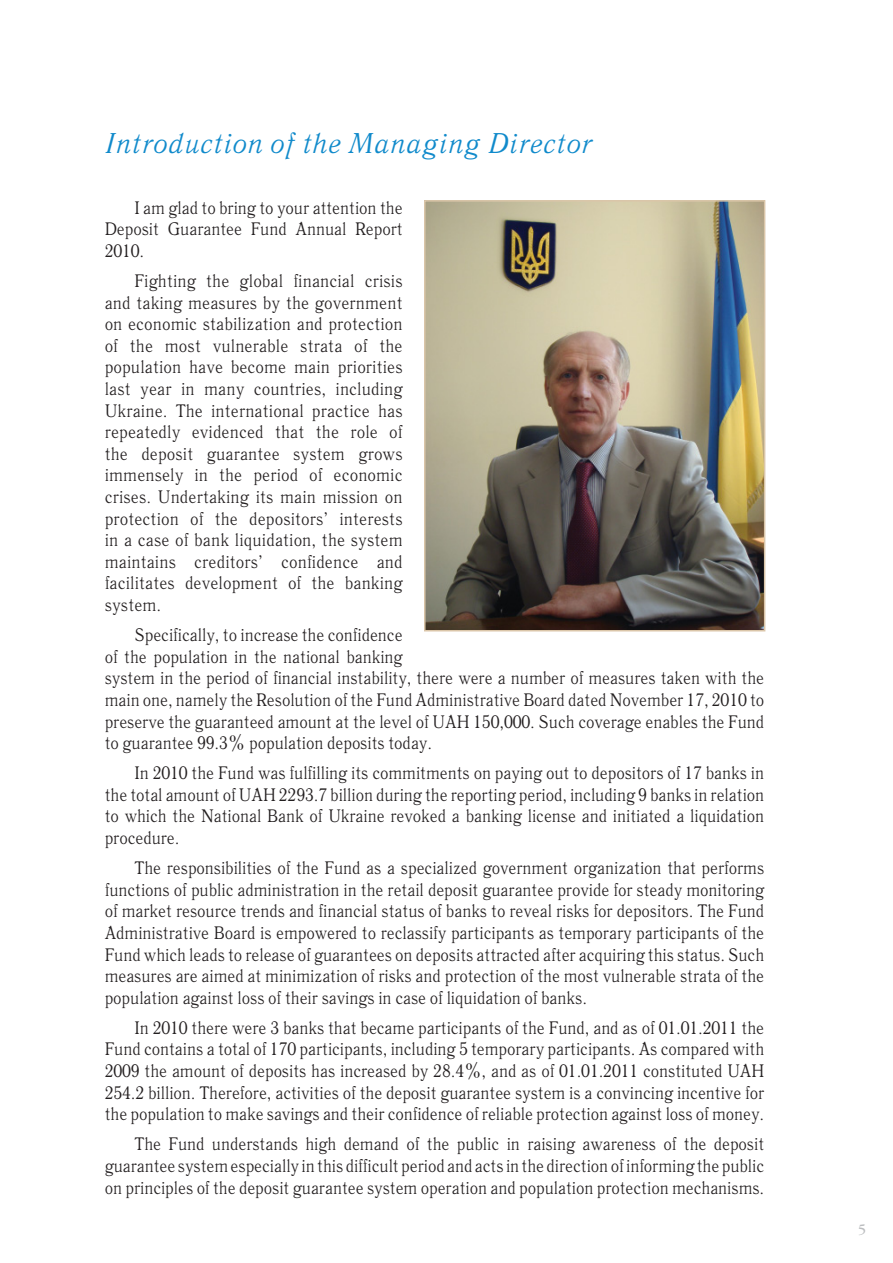
<style>
.page{position:relative;width:893px;height:1263px;background:#fff}
.page>*{position:absolute;margin:0;border:0;box-sizing:border-box;transform-origin:0 0}
.t1{font:italic 28.5px "Quant Antiqua C";color:#108acb}
.t2{font:18px/21.6px "Quant Antiqua C";letter-spacing:-.01em;color:#231f20;text-align:justify;scale:.94 1}
.t3{font:18px/21.6px "Quant Antiqua C";letter-spacing:-.01em;color:#231f20;text-align:justify;scale:.95 1}
.t4{font:13.5px "Garamond Book C";color:#bbbdbf}
</style>
<div class="page">
<img style="left:427px;top:203px;width:335px;height:425px">
<div style="left:424px;top:200px;width:341px;height:431px;border:2px solid #dbc6a9"></div>
<h1 class="t1" style="left:105px;top:133px;width:489px">Introduction of the Managing Director</h1>
<p class="t2" style="left:105px;top:198px;width:319px;text-indent:30px">I am glad to bring to your attention the Deposit Guarantee Fund Annual Report 2010.</p>
<p class="t3" style="left:105px;top:272px;width:315px;text-indent:30px">Fighting the global financial crisis and taking measures by the government on economic stabilization and protection of the most vulnerable strata of the population have become main priorities last year in many countries, including Ukraine. The international practice has repeatedly evidenced that the role of the deposit guarantee system grows immensely in the period of economic crises. Undertaking its main mission on protection of the depositors’ interests in a case of bank liquidation, the system maintains creditors’ confidence and facilitates development of the banking system.</p>
<p class="t2" style="left:105px;top:626px;width:703px;text-align:left;text-indent:30px">Specifically, to increase the confidence<br>of the population in the national banking<br>system in the period of financial instability, there were a number of measures taken with the main one, namely the Resolution of the Fund Administrative Board dated November 17, 2010 to preserve the guaranteed amount at the level of UAH 150,000. Such coverage enables the Fund to guarantee 99.3% population deposits today.</p>
<p class="t2" style="left:105px;top:764px;width:703px;text-indent:30px">In 2010 the Fund was fulfilling its commitments on paying out to depositors of 17 banks in the total amount of UAH 2293.7 billion during the reporting period, including 9 banks in relation to which the National Bank of Ukraine revoked a banking license and initiated a liquidation procedure.</p>
<p class="t2" style="left:105px;top:859px;width:703px;text-indent:30px">The responsibilities of the Fund as a specialized government organization that performs functions of public administration in the retail deposit guarantee provide for steady monitoring of market resource trends and financial status of banks to reveal risks for depositors. The Fund Administrative Board is empowered to reclassify participants as temporary participants of the Fund which leads to release of guarantees on deposits attracted after acquiring this status. Such measures are aimed at minimization of risks and protection of the most vulnerable strata of the population against loss of their savings in case of liquidation of banks.</p>
<p class="t2" style="left:105px;top:1019px;width:703px;text-indent:30px">In 2010 there were 3 banks that became participants of the Fund, and as of 01.01.2011 the Fund contains a total of 170 participants, including 5 temporary participants. As compared with 2009 the amount of deposits has increased by 28.4%, and as of 01.01.2011 constituted UAH 254.2 billion. Therefore, activities of the deposit guarantee system is a convincing incentive for the population to make savings and their confidence of reliable protection against loss of money.</p>
<p class="t2" style="left:105px;top:1135px;width:703px;text-indent:30px">The Fund understands high demand of the public in raising awareness of the deposit guarantee system especially in this difficult period and acts in the direction of informing the public on principles of the deposit guarantee system operation and population protection mechanisms.</p>
<p class="t4" style="left:858px;top:1223px;width:10px">5</p>
</div>
